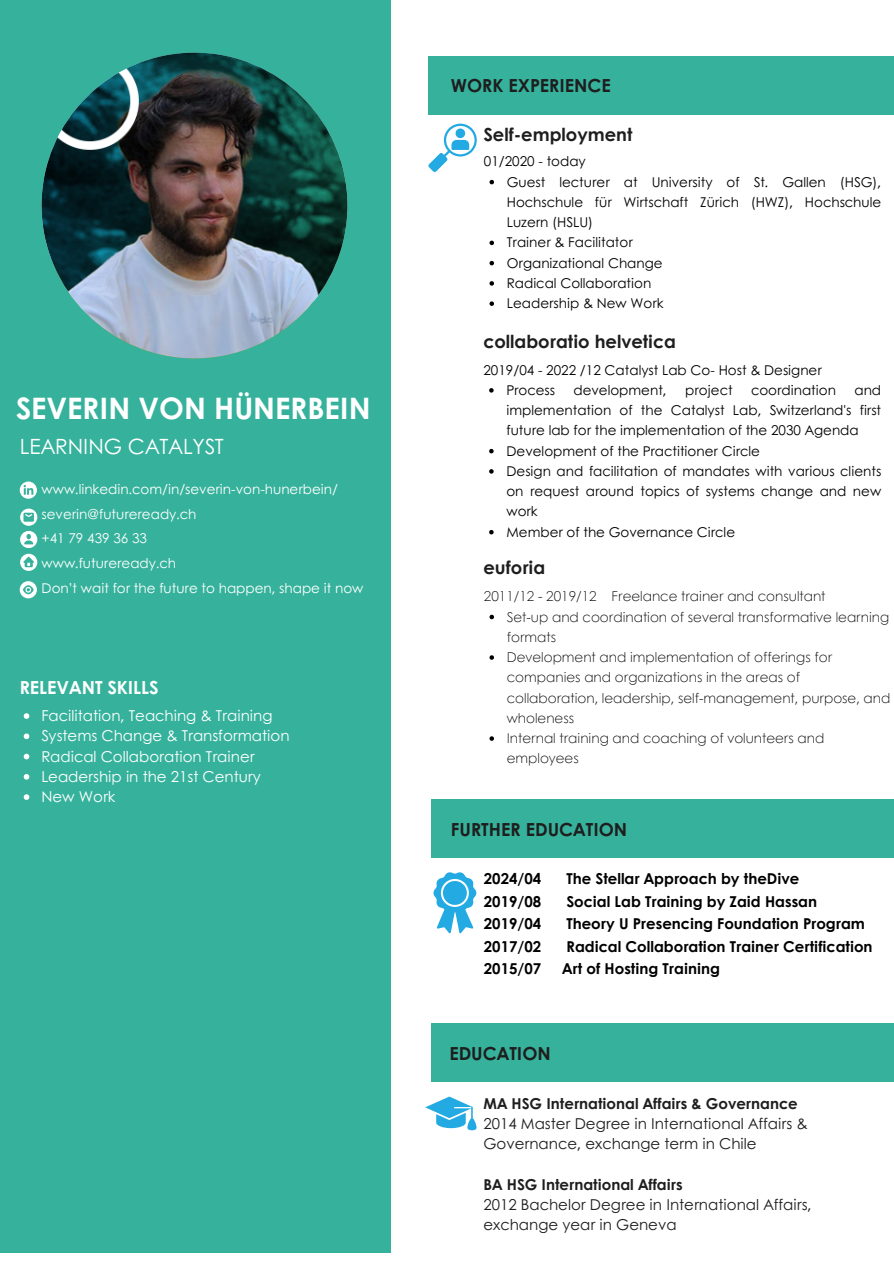
<style>
.page{position:relative;width:894px;height:1264px;background:#fff}
.page>*{position:absolute;margin:0;border:0;box-sizing:border-box;transform-origin:0 0}
.t1{font:700 29.55px "Century Gothic";color:#fff}
.t2{font:21px "Century Gothic";color:#fff}
.t3{font:700 18px "Century Gothic";color:#1e1e1e}
.t4{font:700 18px "Century Gothic";color:#fff}
.t5{font:15px/20.2px "Century Gothic";color:#1e1e1e}
.t6{font:700 15px "Century Gothic";color:#000}
.t7{font:15px "Century Gothic";color:#fff}
.t8{font:13.5px/20.2px "Century Gothic";color:#000;text-align:justify}
.t9{font:300 13.5px/20.2px "Century Gothic";color:#000}
.t10{font:13.5px/24.8px "Century Gothic";color:#fff}
.s1{font-weight:700}
</style>
<div class="page">
<div style="left:0;top:0;width:391px;height:1252px;background:#36b29c"></div>
<div style="left:428px;top:56px;width:465px;height:59px;background:#36b29c"></div>
<svg style="left:20px;top:508px;width:17px;height:17px"></svg>
<svg style="left:20px;top:531px;width:17px;height:39px"></svg>
<svg style="left:20px;top:581px;width:17px;height:17px"></svg>
<svg style="left:20px;top:481px;width:17px;height:17px"></svg>
<svg style="left:428px;top:124px;width:48px;height:48px"></svg>
<svg style="left:433px;top:872px;width:43px;height:61px"></svg>
<svg style="left:425px;top:1096px;width:51px;height:34px"></svg>
<div style="left:431px;top:798px;width:462px;height:59px;background:#36b29c"></div>
<div style="left:431px;top:1023px;width:462px;height:58px;background:#36b29c"></div>
<img style="left:42px;top:53px;width:305px;height:305px;border-radius:50%">
<svg style="left:24px;top:713px;width:5px;height:6px"></svg>
<svg style="left:24px;top:733px;width:5px;height:6px"></svg>
<svg style="left:24px;top:753px;width:5px;height:6px"></svg>
<svg style="left:24px;top:774px;width:5px;height:5px"></svg>
<svg style="left:24px;top:794px;width:5px;height:6px"></svg>
<svg style="left:489px;top:180px;width:5px;height:4px"></svg>
<svg style="left:489px;top:241px;width:5px;height:4px"></svg>
<svg style="left:489px;top:261px;width:5px;height:4px"></svg>
<svg style="left:489px;top:281px;width:5px;height:5px"></svg>
<svg style="left:489px;top:301px;width:5px;height:5px"></svg>
<svg style="left:489px;top:388px;width:4px;height:4px"></svg>
<svg style="left:489px;top:449px;width:4px;height:4px"></svg>
<svg style="left:489px;top:469px;width:4px;height:4px"></svg>
<svg style="left:489px;top:530px;width:4px;height:4px"></svg>
<svg style="left:489px;top:614px;width:5px;height:5px"></svg>
<svg style="left:489px;top:655px;width:5px;height:4px"></svg>
<svg style="left:489px;top:736px;width:5px;height:4px"></svg>
<p class="t1" style="left:16px;top:385px;width:356px">SEVERIN VON HÜNERBEIN</p>
<p class="t2" style="left:20px;top:431px;width:205px">LEARNING CATALYST</p>
<p class="t10" style="left:42px;top:476px;width:323px">www.linkedin.com/in/severin-von-hunerbein/ severin@futureready.ch<br>+41 79 439 36 33<br>www.futureready.ch<br>Don’t wait for the future to happen, shape it now</p>
<p class="t4" style="left:20px;top:673px;width:140px">RELEVANT SKILLS</p>
<h6 class="t7" style="left:41px;top:704px;width:233px">Facilitation, Teaching &amp; Training</h6>
<h3 class="t7" style="left:41px;top:724px;width:250px">Systems Change &amp; Transformation</h3>
<p class="t7" style="left:41px;top:744px;width:215px">Radical Collaboration Trainer</p>
<p class="t7" style="left:41px;top:765px;width:221px">Leadership in the 21st Century</p>
<p class="t7" style="left:41px;top:785px;width:76px">New Work</p>
<p class="t3" style="left:451px;top:72px;width:161px">WORK EXPERIENCE</p>
<p class="t3" style="left:483px;top:121px;width:150px">Self-employment</p>
<p class="t8" style="left:483px;top:151px;width:103px">01/2020 - today</p>
<p class="t8" style="left:506px;top:171px;width:376px">Guest lecturer at University of St. Gallen (HSG), Hochschule für Wirtschaft Zürich (HWZ), Hochschule Luzern (HSLU)</p>
<h3 class="t8" style="left:506px;top:232px;width:127px">Trainer &amp; Facilitator</h3>
<p class="t8" style="left:506px;top:252px;width:157px">Organizational Change</p>
<h4 class="t8" style="left:506px;top:272px;width:146px">Radical Collaboration</h4>
<h6 class="t8" style="left:506px;top:292px;width:158px">Leadership &amp; New Work</h6>
<h6 class="t3" style="left:483px;top:328px;width:194px">collaboratio helvetica</h6>
<p class="t8" style="left:483px;top:359px;width:340px">2019/04 - 2022 /12 Catalyst Lab Co- Host &amp; Designer</p>
<p class="t8" style="left:506px;top:379px;width:50px">Process</p>
<p class="t8" style="left:573px;top:379px;width:95px">development,</p>
<p class="t8" style="left:685px;top:379px;width:49px">project</p>
<p class="t8" style="left:750px;top:379px;width:86px">coordination</p>
<p class="t8" style="left:506px;top:379px;width:376px;text-indent:348px">and implementation of the Catalyst Lab, Switzerland's first future lab for the implementation of the 2030 Agenda</p>
<p class="t8" style="left:506px;top:440px;width:255px">Development of the Practitioner Circle</p>
<p class="t8" style="left:506px;top:460px;width:376px">Design and facilitation of mandates with various clients on request around topics of systems change and new work</p>
<p class="t8" style="left:506px;top:521px;width:230px">Member of the Governance Circle</p>
<p class="t3" style="left:483px;top:554px;width:63px">euforia</p>
<h6 class="t9" style="left:483px;top:585px;width:343px">2011/12 - 2019/12 Freelance trainer and consultant</h6>
<h4 class="t9" style="left:506px;top:606px;width:384px">Set-up and coordination of several transformative learning formats</h4>
<p class="t9" style="left:506px;top:646px;width:385px">Development and implementation of offerings for companies and organizations in the areas of collaboration, leadership, self-management, purpose, and wholeness</p>
<p class="t9" style="left:506px;top:727px;width:319px">Internal training and coaching of volunteers and employees</p>
<p class="t3" style="left:451px;top:816px;width:178px">FURTHER EDUCATION</p>
<p class="t6" style="left:483px;top:867px;width:59px">2024/04</p>
<p class="t6" style="left:566px;top:867px;width:234px">The Stellar Approach by theDive</p>
<p class="t6" style="left:483px;top:889px;width:59px">2019/08</p>
<p class="t6" style="left:566px;top:889px;width:252px">Social Lab Training by Zaid Hassan</p>
<p class="t6" style="left:483px;top:912px;width:59px">2019/04</p>
<p class="t6" style="left:566px;top:912px;width:300px">Theory U Presencing Foundation Program</p>
<p class="t6" style="left:483px;top:934px;width:59px">2017/02</p>
<p class="t6" style="left:566px;top:934px;width:307px">Radical Collaboration Trainer Certification</p>
<p class="t6" style="left:483px;top:957px;width:59px">2015/07</p>
<p class="t6" style="left:562px;top:957px;width:159px">Art of Hosting Training</p>
<h1 class="t3" style="left:449px;top:1039px;width:103px">EDUCATION</h1>
<p class="t5" style="left:483px;top:1092px;width:325px"><span class="s1">MA HSG International Affairs &amp; Governance<br></span>2014 Master Degree in International Affairs &amp;<br>Governance, exchange term in Chile</p>
<p class="t5" style="left:483px;top:1173px;width:329px"><span class="s1">BA HSG International Affairs<br></span>2012 Bachelor Degree in International Affairs, exchange year in Geneva</p>
</div>
